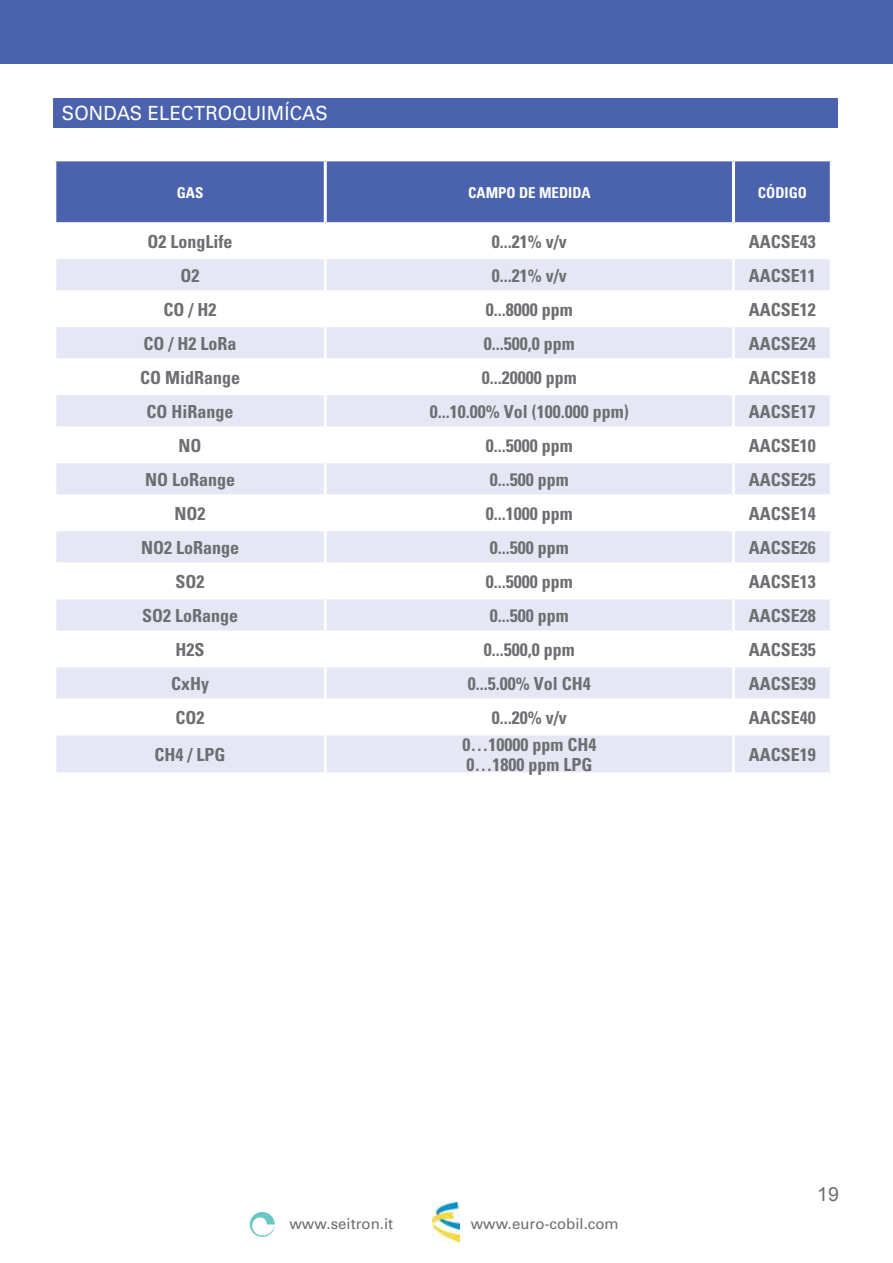
<style>
.page{position:relative;width:893px;height:1263px;background:#fff}
.page>*{position:absolute;margin:0;border:0;box-sizing:border-box;transform-origin:0 0}
.t1{font:19.5px "Univers";letter-spacing:.01em;color:#fff;scale:.95 1}
.t2{font:19.5px "Arial";color:#6d6e71}
.t3{font:700 condensed 18px/19.5px "Univers";color:#6d6e71}
.t4{font:15px "Univers";color:#6d6e71}
.t5{font:700 condensed 15px "Univers";color:#fff}
</style>
<div class="page">
<svg style="left:250px;top:1212px;width:25px;height:25px"></svg>
<img style="left:433px;top:1202px;width:27px;height:41px">
<div style="left:0;top:0;width:893px;height:64px;background:#4b63ae"></div>
<div style="left:53px;top:98px;width:785px;height:30px;background:#4b63ae"></div>
<div style="left:56px;top:161px;width:774px;height:61px;background:#4b63ae"></div>
<svg style="left:56px;top:259px;width:774px;height:513px;fill:#e6e7f4"></svg>
<hr style="left:324px;top:161px;width:3px;height:61px;background:#fff">
<hr style="left:732px;top:161px;width:3px;height:61px;background:#fff">
<hr style="left:324px;top:259px;width:3px;height:31px;background:#fff">
<hr style="left:732px;top:259px;width:3px;height:31px;background:#fff">
<hr style="left:53px;top:290px;width:272px;height:3px;background:#fff">
<hr style="left:325px;top:290px;width:408px;height:3px;background:#fff">
<hr style="left:324px;top:293px;width:3px;height:31px;background:#fff">
<hr style="left:733px;top:290px;width:100px;height:3px;background:#fff">
<hr style="left:732px;top:293px;width:3px;height:31px;background:#fff">
<hr style="left:53px;top:324px;width:272px;height:3px;background:#fff">
<hr style="left:325px;top:324px;width:408px;height:3px;background:#fff">
<hr style="left:324px;top:327px;width:3px;height:31px;background:#fff">
<hr style="left:733px;top:324px;width:100px;height:3px;background:#fff">
<hr style="left:732px;top:327px;width:3px;height:31px;background:#fff">
<hr style="left:53px;top:358px;width:272px;height:3px;background:#fff">
<hr style="left:325px;top:358px;width:408px;height:3px;background:#fff">
<hr style="left:324px;top:361px;width:3px;height:31px;background:#fff">
<hr style="left:733px;top:358px;width:100px;height:3px;background:#fff">
<hr style="left:732px;top:361px;width:3px;height:31px;background:#fff">
<hr style="left:53px;top:392px;width:272px;height:3px;background:#fff">
<hr style="left:325px;top:392px;width:408px;height:3px;background:#fff">
<hr style="left:324px;top:395px;width:3px;height:31px;background:#fff">
<hr style="left:733px;top:392px;width:100px;height:3px;background:#fff">
<hr style="left:732px;top:395px;width:3px;height:31px;background:#fff">
<hr style="left:53px;top:426px;width:272px;height:3px;background:#fff">
<hr style="left:325px;top:426px;width:408px;height:3px;background:#fff">
<hr style="left:324px;top:429px;width:3px;height:31px;background:#fff">
<hr style="left:733px;top:426px;width:100px;height:3px;background:#fff">
<hr style="left:732px;top:429px;width:3px;height:31px;background:#fff">
<hr style="left:53px;top:460px;width:272px;height:3px;background:#fff">
<hr style="left:325px;top:460px;width:408px;height:3px;background:#fff">
<hr style="left:324px;top:463px;width:3px;height:31px;background:#fff">
<hr style="left:733px;top:460px;width:100px;height:3px;background:#fff">
<hr style="left:732px;top:463px;width:3px;height:31px;background:#fff">
<hr style="left:53px;top:494px;width:272px;height:3px;background:#fff">
<hr style="left:325px;top:494px;width:408px;height:3px;background:#fff">
<hr style="left:324px;top:497px;width:3px;height:31px;background:#fff">
<hr style="left:733px;top:494px;width:100px;height:3px;background:#fff">
<hr style="left:732px;top:497px;width:3px;height:31px;background:#fff">
<hr style="left:53px;top:528px;width:272px;height:3px;background:#fff">
<hr style="left:325px;top:528px;width:408px;height:3px;background:#fff">
<hr style="left:324px;top:531px;width:3px;height:31px;background:#fff">
<hr style="left:733px;top:528px;width:100px;height:3px;background:#fff">
<hr style="left:732px;top:531px;width:3px;height:31px;background:#fff">
<hr style="left:53px;top:562px;width:272px;height:3px;background:#fff">
<hr style="left:325px;top:562px;width:408px;height:3px;background:#fff">
<hr style="left:324px;top:565px;width:3px;height:31px;background:#fff">
<hr style="left:733px;top:562px;width:100px;height:3px;background:#fff">
<hr style="left:732px;top:565px;width:3px;height:31px;background:#fff">
<hr style="left:53px;top:596px;width:272px;height:3px;background:#fff">
<hr style="left:325px;top:596px;width:408px;height:3px;background:#fff">
<hr style="left:324px;top:599px;width:3px;height:31px;background:#fff">
<hr style="left:733px;top:596px;width:100px;height:3px;background:#fff">
<hr style="left:732px;top:599px;width:3px;height:31px;background:#fff">
<hr style="left:53px;top:630px;width:272px;height:3px;background:#fff">
<hr style="left:325px;top:630px;width:408px;height:3px;background:#fff">
<hr style="left:324px;top:633px;width:3px;height:31px;background:#fff">
<hr style="left:733px;top:630px;width:100px;height:3px;background:#fff">
<hr style="left:732px;top:633px;width:3px;height:31px;background:#fff">
<hr style="left:53px;top:664px;width:272px;height:3px;background:#fff">
<hr style="left:325px;top:664px;width:408px;height:3px;background:#fff">
<hr style="left:324px;top:667px;width:3px;height:31px;background:#fff">
<hr style="left:733px;top:664px;width:100px;height:3px;background:#fff">
<hr style="left:732px;top:667px;width:3px;height:31px;background:#fff">
<hr style="left:53px;top:698px;width:272px;height:3px;background:#fff">
<hr style="left:325px;top:698px;width:408px;height:3px;background:#fff">
<hr style="left:324px;top:701px;width:3px;height:31px;background:#fff">
<hr style="left:733px;top:698px;width:100px;height:3px;background:#fff">
<hr style="left:732px;top:701px;width:3px;height:31px;background:#fff">
<hr style="left:53px;top:732px;width:272px;height:3px;background:#fff">
<hr style="left:325px;top:732px;width:408px;height:3px;background:#fff">
<hr style="left:324px;top:735px;width:3px;height:37px;background:#fff">
<hr style="left:733px;top:732px;width:100px;height:3px;background:#fff">
<hr style="left:732px;top:735px;width:3px;height:37px;background:#fff">
<p class="t1" style="left:62px;top:102px;width:281px">SONDAS ELECTROQUIMÍCAS</p>
<p class="t5" style="left:177px;top:183px;width:28px">GAS</p>
<p class="t5" style="left:468px;top:183px;width:124px">CAMPO DE MEDIDA</p>
<p class="t5" style="left:758px;top:183px;width:51px">CÓDIGO</p>
<p class="t3" style="left:148px;top:232px;width:86px">O2 LongLife</p>
<p class="t3" style="left:492px;top:232px;width:76px">0...21% v/v</p>
<p class="t3" style="left:749px;top:232px;width:68px">AACSE43</p>
<p class="t3" style="left:181px;top:266px;width:20px">O2</p>
<p class="t3" style="left:492px;top:266px;width:76px">0...21% v/v</p>
<p class="t3" style="left:749px;top:266px;width:68px">AACSE11</p>
<p class="t3" style="left:164px;top:300px;width:54px">CO / H2</p>
<p class="t3" style="left:486px;top:300px;width:88px">0...8000 ppm</p>
<p class="t3" style="left:749px;top:300px;width:68px">AACSE12</p>
<p class="t3" style="left:144px;top:334px;width:94px">CO / H2 LoRa</p>
<p class="t3" style="left:484px;top:334px;width:92px">0...500,0 ppm</p>
<p class="t3" style="left:749px;top:334px;width:68px">AACSE24</p>
<p class="t3" style="left:140px;top:368px;width:102px">CO MidRange</p>
<p class="t3" style="left:482px;top:368px;width:96px">0...20000 ppm</p>
<p class="t3" style="left:749px;top:368px;width:68px">AACSE18</p>
<p class="t3" style="left:147px;top:402px;width:89px">CO HiRange</p>
<p class="t3" style="left:430px;top:402px;width:200px">0...10.00% Vol (100.000 ppm)</p>
<p class="t3" style="left:749px;top:402px;width:68px">AACSE17</p>
<p class="t3" style="left:179px;top:436px;width:25px">NO</p>
<p class="t3" style="left:486px;top:436px;width:88px">0...5000 ppm</p>
<p class="t3" style="left:749px;top:436px;width:68px">AACSE10</p>
<p class="t3" style="left:145px;top:470px;width:91px">NO LoRange</p>
<p class="t3" style="left:490px;top:470px;width:80px">0...500 ppm</p>
<p class="t3" style="left:749px;top:470px;width:68px">AACSE25</p>
<p class="t3" style="left:175px;top:504px;width:32px">NO2</p>
<p class="t3" style="left:486px;top:504px;width:88px">0...1000 ppm</p>
<p class="t3" style="left:749px;top:504px;width:68px">AACSE14</p>
<p class="t3" style="left:141px;top:538px;width:99px">NO2 LoRange</p>
<p class="t3" style="left:490px;top:538px;width:80px">0...500 ppm</p>
<p class="t3" style="left:749px;top:538px;width:68px">AACSE26</p>
<p class="t3" style="left:176px;top:572px;width:30px">SO2</p>
<p class="t3" style="left:486px;top:572px;width:88px">0...5000 ppm</p>
<p class="t3" style="left:749px;top:572px;width:68px">AACSE13</p>
<p class="t3" style="left:142px;top:606px;width:97px">SO2 LoRange</p>
<p class="t3" style="left:490px;top:606px;width:80px">0...500 ppm</p>
<p class="t3" style="left:749px;top:606px;width:68px">AACSE28</p>
<p class="t3" style="left:176px;top:640px;width:30px">H2S</p>
<p class="t3" style="left:484px;top:640px;width:92px">0...500,0 ppm</p>
<p class="t3" style="left:749px;top:640px;width:68px">AACSE35</p>
<p class="t3" style="left:171px;top:674px;width:39px">CxHy</p>
<p class="t3" style="left:468px;top:674px;width:124px">0...5.00% Vol CH4</p>
<p class="t3" style="left:749px;top:674px;width:68px">AACSE39</p>
<p class="t3" style="left:176px;top:708px;width:30px">CO2</p>
<p class="t3" style="left:492px;top:708px;width:76px">0...20% v/v</p>
<p class="t3" style="left:749px;top:708px;width:68px">AACSE40</p>
<p class="t3" style="left:155px;top:745px;width:72px">CH4 / LPG</p>
<p class="t3" style="left:462px;top:735px;width:135px">0…10000 ppm CH4<br>0…1800 ppm LPG</p>
<p class="t3" style="left:749px;top:745px;width:68px">AACSE19</p>
<p class="t4" style="left:289px;top:1214px;width:105px">www.seitron.it</p>
<p class="t4" style="left:471px;top:1214px;width:150px">www.euro-cobil.com</p>
<p class="t2" style="left:817px;top:1181px;width:23px">19</p>
</div>
